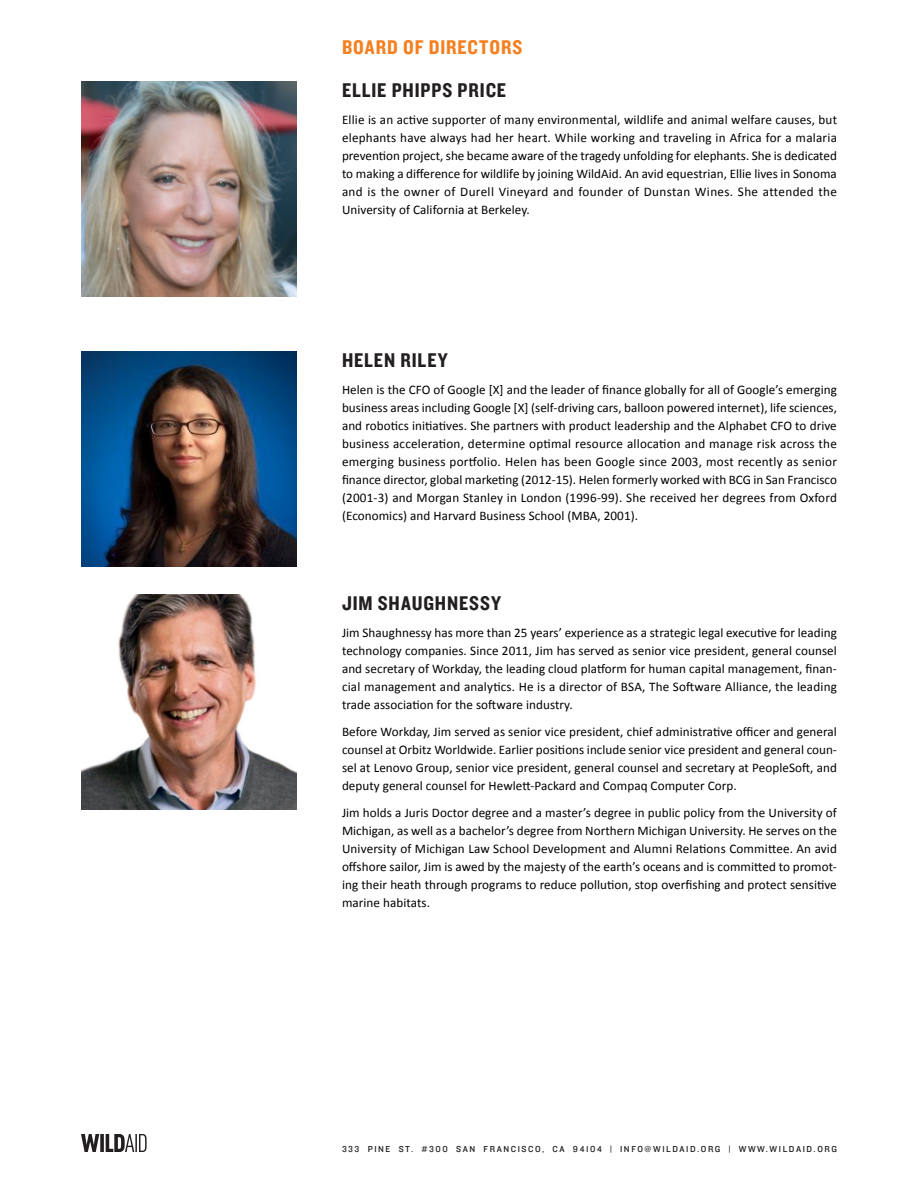
<style>
.page{position:relative;width:918px;height:1188px;background:#fff}
.page>*{position:absolute;margin:0;border:0;box-sizing:border-box;transform-origin:0 0}
.SubHeader_01{font:20.7px "Knockout 50 Welterweight";letter-spacing:.04em;color:#231f20}
.SubHeader_01-2{font:20.7px "Knockout 50 Welterweight";letter-spacing:.045em;color:#f58021}
.Body_1{font:13.2px/18px "Calibri";letter-spacing:.005em;color:#000001;text-align:justify}
.t1{font:9px "Knockout 31 Junior Middlewt";letter-spacing:.175em;color:#231f20}
</style>
<div class="page">
<svg style="left:81px;top:1134px;width:18px;height:18px"></svg>
<svg style="left:100px;top:1134px;width:4px;height:18px"></svg>
<svg style="left:106px;top:1134px;width:41px;height:18px"></svg>
<img style="left:81px;top:81px;width:216px;height:216px">
<img style="left:81px;top:351px;width:216px;height:216px">
<img style="left:81px;top:594px;width:216px;height:216px">
<p class="SubHeader_01-2" style="left:342px;top:33px;width:182px">BOARD OF DIRECTORS</p>
<p class="SubHeader_01" style="left:342px;top:77px;width:166px">ELLIE PHIPPS PRICE</p>
<p class="Body_1" style="left:342px;top:110px;width:497px">Ellie is an active supporter of many environmental, wildlife and animal welfare causes, but elephants have always had her heart. While working and traveling in Africa for a malaria prevention project, she became aware of the tragedy unfolding for elephants. She is dedicated to making a difference for wildlife by joining WildAid. An avid equestrian, Ellie lives in Sonoma and is the owner of Durell Vineyard and founder of Dunstan Wines. She attended the University of California at Berkeley.</p>
<p class="SubHeader_01" style="left:342px;top:347px;width:107px">HELEN RILEY</p>
<p class="Body_1" style="left:342px;top:380px;width:497px">Helen is the CFO of Google [X] and the leader of finance globally for all of Google’s emerging business areas including Google [X] (self-driving cars, balloon powered internet), life sciences, and robotics initiatives. She partners with product leadership and the Alphabet CFO to drive business acceleration, determine optimal resource allocation and manage risk across the emerging business portfolio. Helen has been Google since 2003, most recently as senior finance director, global marketing (2012-15). Helen formerly worked with BCG in San Francisco (2001-3) and Morgan Stanley in London (1996-99). She received her degrees from Oxford (Economics) and Harvard Business School (MBA, 2001).</p>
<p class="SubHeader_01" style="left:342px;top:590px;width:160px">JIM SHAUGHNESSY</p>
<p class="Body_1" style="left:342px;top:623px;width:496px">Jim Shaughnessy has more than 25 years’ experience as a strategic legal executive for leading technology companies. Since 2011, Jim has served as senior vice president, general counsel and secretary of Workday, the leading cloud platform for human capital management, finan&shy;cial management and analytics. He is a director of BSA, The Software Alliance, the leading trade association for the software industry.</p>
<p class="Body_1" style="left:342px;top:722px;width:496px">Before Workday, Jim served as senior vice president, chief administrative officer and general counsel at Orbitz Worldwide. Earlier positions include senior vice president and general coun&shy;sel at Lenovo Group, senior vice president, general counsel and secretary at PeopleSoft, and deputy general counsel for Hewlett-Packard and Compaq Computer Corp.</p>
<p class="Body_1" style="left:342px;top:803px;width:497px">Jim holds a Juris Doctor degree and a master’s degree in public policy from the University of Michigan, as well as a bachelor’s degree from Northern Michigan University. He serves on the University of Michigan Law School Development and Alumni Relations Committee. An avid offshore sailor, Jim is awed by the majesty of the earth’s oceans and is committed to promot&shy;ing their heath through programs to reduce pollution, stop overfishing and protect sensitive marine habitats.</p>
<p class="t1" style="left:342px;top:1143px;width:496px">333 PINE ST. #300 SAN FRANCISCO, CA 94104 | INFO@WILDAID.ORG | WWW.WILDAID.ORG</p>
</div>
